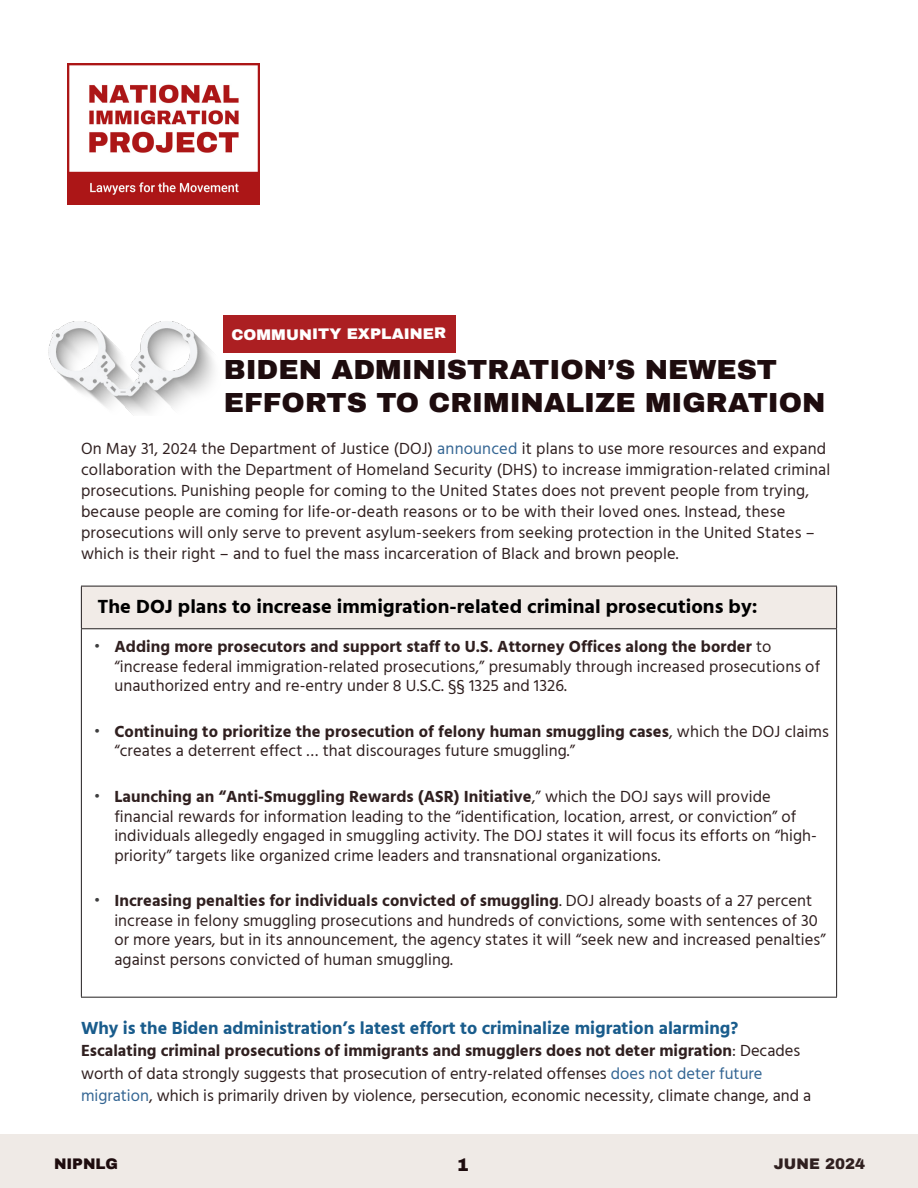
<style>
.page{position:relative;width:918px;height:1188px;background:#fff}
.page>*{position:absolute;margin:0;border:0;box-sizing:border-box;transform-origin:0 0}
.t1{font:900 27px/33px "Archivo";color:#1e0c0e;scale:1.04 1}
.t2{font:700 19.5px "Hind";color:#000;scale:1.04 1}
.Question{font:700 18px "Hind";color:#195c8c}
.t3{font:900 18px "Archivo";color:#1e0c0e}
.Paragraph{font:16.5px/19.5px "Hind";letter-spacing:.005em;color:#302020}
.t4{font:900 15px "Archivo";color:#fff;scale:1.04 1}
.t5{font:900 15px "Archivo";letter-spacing:.005em;color:#302020}
.t6{font:900 15px "Archivo";color:#1e0c0e}
.s1{color:#336593}
.s2{font-family:"Helvetica Neue";font-weight:700;font-size:17.25px;color:#3e3e3f}
.s3{font-weight:700}
</style>
<div class="page">
<div style="left:0;top:1135px;width:918px;height:53px;background:#efeae6"></div>
<img style="left:67px;top:63px;width:192px;height:142px">
<div style="left:224px;top:315px;width:232px;height:38px;background:#ac1f22"></div>
<div style="left:81px;top:586px;width:756px;height:43px;background:#f1ebe7"></div>
<hr style="left:81px;top:629px;width:1px;height:368px;background:#231f20">
<hr style="left:836px;top:629px;width:1px;height:368px;background:#231f20">
<hr style="left:81px;top:997px;width:756px;height:1px;background:#231f20">
<hr style="left:81px;top:586px;width:756px;height:1px;background:#231f20">
<hr style="left:81px;top:586px;width:1px;height:42px;background:#231f20">
<hr style="left:81px;top:628px;width:756px;height:1px;background:#231f20">
<hr style="left:836px;top:586px;width:1px;height:42px;background:#231f20">
<img style="left:48px;top:321px;width:166px;height:94px">
<h1 class="t4" style="left:231px;top:327px;width:208px;rotate:-1deg">COMMUNITY EXPLAINER</h1>
<h1 class="t1" style="left:224px;top:353px;width:580px">BIDEN ADMINISTRATION’S NEWEST<br>EFFORTS TO CRIMINALIZE MIGRATION</h1>
<p class="Paragraph" style="left:81px;top:439px;width:751px;line-height:21px">On May 31, 2024 the Department of Justice (DOJ) <span class="s1">announced</span> it plans to use more resources and expand collaboration with the Department of Homeland Security (DHS) to increase immigration-related criminal prosecutions. Punishing people for coming to the United States does not prevent people from trying, because people are coming for life-or-death reasons or to be with their loved ones. Instead, these prosecutions will only serve to prevent asylum-seekers from seeking protection in the United States – which is their right – and to fuel the mass incarceration of Black and brown people.</p>
<h1 class="t2" style="left:98px;top:595px;width:636px">The DOJ plans to increase immigration-related criminal prosecutions by:</h1>
<p class="Paragraph" style="left:114px;top:638px;width:707px;text-indent:-20px"><span class="s2">•</span> <span class="s3">Adding more prosecutors and support staff to U.S. Attorney Offices along the border</span> to “increase federal immigration-related prosecutions,” presumably through increased prosecutions of unauthorized entry and re-entry under 8 U.S.C. §§ 1325 and 1326.</p>
<p class="Paragraph" style="left:114px;top:723px;width:716px;text-indent:-20px"><span class="s2">•</span> <span class="s3">Continuing to prioritize the prosecution of felony human smuggling cases</span>, which the DOJ claims “creates a deterrent effect … that discourages future smuggling.”</p>
<p class="Paragraph" style="left:114px;top:788px;width:704px;text-indent:-20px"><span class="s2">•</span> <span class="s3">Launching an “Anti-Smuggling Rewards (ASR) Initiative</span>,” which the DOJ says will provide financial rewards for information leading to the “identification, location, arrest, or conviction” of individuals allegedly engaged in smuggling activity. The DOJ states it will focus its efforts on “high&shy;priority” targets like organized crime leaders and transnational organizations.</p>
<p class="Paragraph" style="left:114px;top:892px;width:713px;text-indent:-20px"><span class="s2">•</span> <span class="s3">Increasing penalties for individuals convicted of smuggling</span>. DOJ already boasts of a 27 percent increase in felony smuggling prosecutions and hundreds of convictions, some with sentences of 30 or more years, but in its announcement, the agency states it will “seek new and increased penalties” against persons convicted of human smuggling.</p>
<p class="Question" style="left:81px;top:1017px;width:659px">Why is the Biden administration’s latest effort to criminalize migration alarming?</p>
<p class="Paragraph" style="left:81px;top:1040px;width:732px;line-height:22.5px"><span class="s3">Escalating criminal prosecutions of immigrants and smugglers does not deter migration</span>: Decades worth of data strongly suggests that prosecution of entry-related offenses <span class="s1">does not deter future migration</span>, which is primarily driven by violence, persecution, economic necessity, climate change, and a</p>
<p class="t6" style="left:54px;top:1154px;width:65px">NIPNLG</p>
<p class="t3" style="left:457px;top:1154px;width:14px">1</p>
<p class="t5" style="left:774px;top:1154px;width:93px">JUNE 2024</p>
</div>
